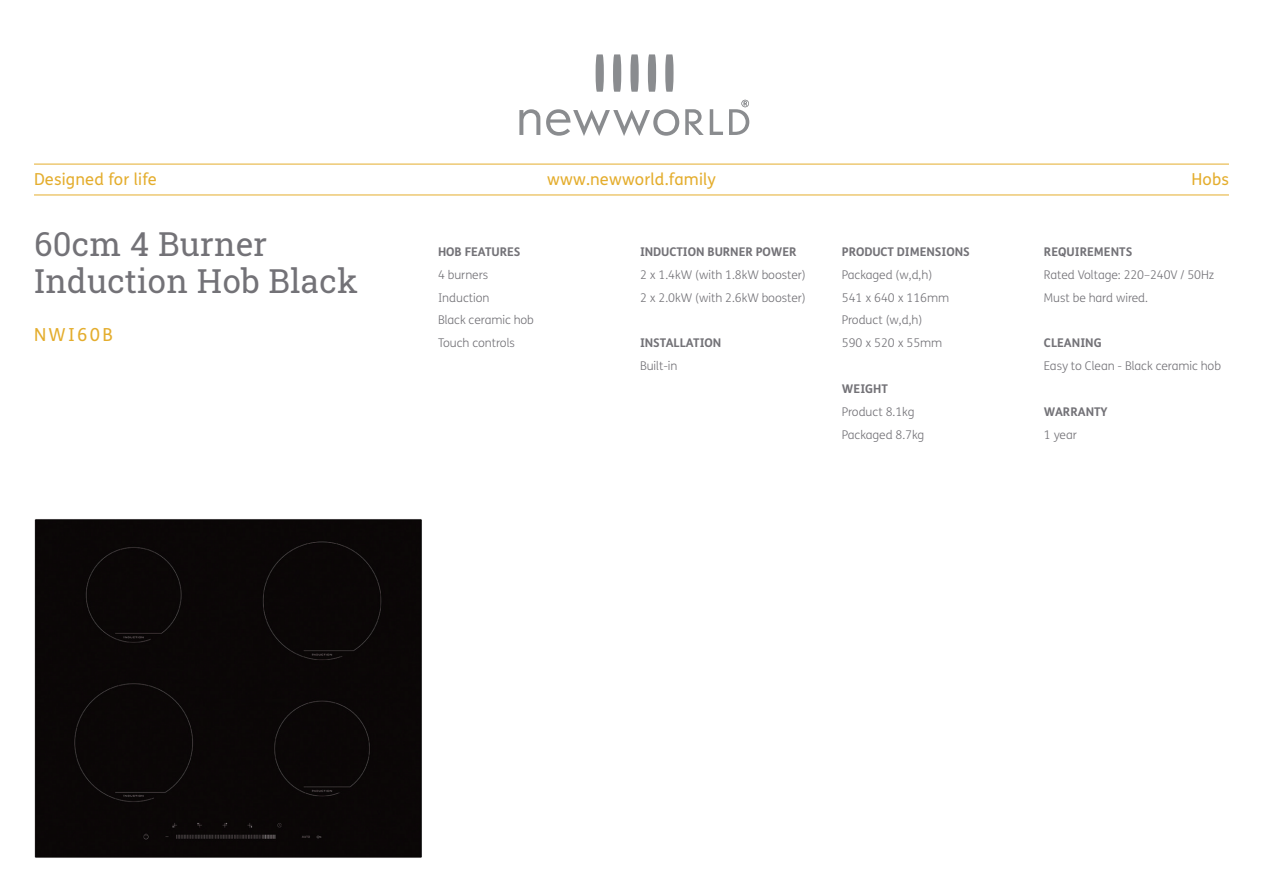
<style>
.page{position:relative;width:1263px;height:893px;background:#fff}
.page>*{position:absolute;margin:0;border:0;box-sizing:border-box;transform-origin:0 0}
.t1{font:33px/37.5px "Roboto Slab";letter-spacing:.01em;color:#737277}
.t2{font:18px "FS Me";letter-spacing:.13em;color:#e4ad2d}
.t3{font:16.5px "FS Me";letter-spacing:.01em;color:#e4ad2d}
.t4{font:300 12px/23px "FS Me";letter-spacing:-.005em;color:#737277}
.t5{font:700 12px "FS Me";letter-spacing:-.005em;color:#737277}
</style>
<div class="page">
<svg style="left:519px;top:109px;width:21px;height:26px"></svg>
<svg style="left:546px;top:109px;width:133px;height:27px"></svg>
<svg style="left:685px;top:109px;width:19px;height:26px"></svg>
<svg style="left:710px;top:109px;width:13px;height:26px"></svg>
<svg style="left:630px;top:54px;width:9px;height:38px"></svg>
<svg style="left:665px;top:54px;width:8px;height:38px"></svg>
<svg style="left:613px;top:54px;width:8px;height:38px"></svg>
<svg style="left:648px;top:54px;width:8px;height:38px"></svg>
<svg style="left:596px;top:54px;width:8px;height:38px"></svg>
<svg style="left:729px;top:100px;width:20px;height:35px"></svg>
<hr style="left:34px;top:164px;width:1195px;height:1px;background:#e4ad2d">
<hr style="left:34px;top:195px;width:1195px;height:1px;background:#e4ad2d">
<div style="left:34px;top:519px;width:388px;height:339px;background:#0a0607"></div>
<h3 class="t3" style="left:34px;top:168px;width:124px">Designed for life</h3>
<h3 class="t3" style="left:547px;top:168px;width:170px">www.newworld.family</h3>
<h3 class="t3" style="left:1191px;top:168px;width:39px">Hobs</h3>
<h1 class="t1" style="left:34px;top:224px;width:325px">60cm 4 Burner<br>Induction Hob Black</h1>
<h2 class="t2" style="left:34px;top:323px;width:80px">NWI60B</h2>
<p class="t5" style="left:438px;top:242px;width:84px">HOB FEATURES</p>
<p class="t4" style="left:438px;top:263px;width:97px">4 burners<br>Induction<br>Black ceramic hob<br>Touch controls</p>
<p class="t5" style="left:640px;top:242px;width:158px">INDUCTION BURNER POWER</p>
<p class="t4" style="left:640px;top:263px;width:167px">2 x 1.4kW (with 1.8kW booster)<br>2 x 2.0kW (with 2.6kW booster)</p>
<p class="t5" style="left:640px;top:334px;width:83px">INSTALLATION</p>
<p class="t4" style="left:640px;top:354px;width:39px">Built-in</p>
<p class="t5" style="left:842px;top:242px;width:129px">PRODUCT DIMENSIONS</p>
<p class="t4" style="left:842px;top:263px;width:109px">Packaged (w,d,h)<br>541 x 640 x 116mm<br>Product (w,d,h)<br>590 x 520 x 55mm</p>
<p class="t5" style="left:842px;top:380px;width:48px">WEIGHT</p>
<p class="t4" style="left:842px;top:400px;width:84px">Product 8.1kg<br>Packaged 8.7kg</p>
<p class="t5" style="left:1044px;top:242px;width:90px">REQUIREMENTS</p>
<p class="t4" style="left:1044px;top:263px;width:172px">Rated Voltage: 220–240V / 50Hz<br>Must be hard wired.</p>
<p class="t5" style="left:1044px;top:334px;width:59px">CLEANING</p>
<p class="t4" style="left:1044px;top:354px;width:179px">Easy to Clean - Black ceramic hob</p>
<p class="t5" style="left:1044px;top:402px;width:65px">WARRANTY</p>
<p class="t4" style="left:1044px;top:423px;width:34px">1 year</p>
</div>
